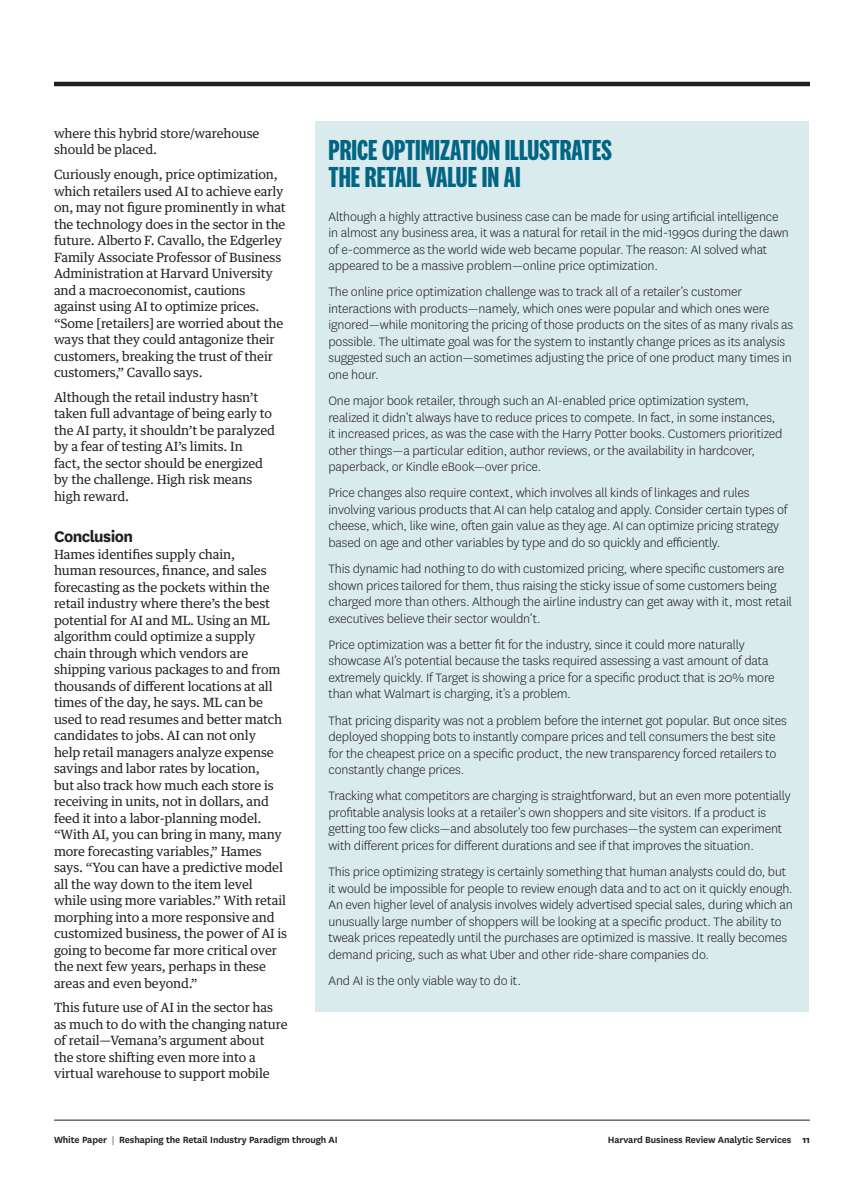
<style>
.page{position:relative;width:864px;height:1188px;background:#fff}
.page>*{position:absolute;margin:0;border:0;box-sizing:border-box;transform-origin:0 0}
.t1{font:700 30px/27px "National 2 Compressed";color:#016584}
.t2{font:700 18px "National HBR";letter-spacing:-.03em;color:#231f20}
.t3{font:300 14.25px/16.5px "National HBR";letter-spacing:-.01em;color:#231f20}
.t4{font:12.75px/16.5px "Guardian Text Egyp HBR";letter-spacing:-.01em;color:#231f20}
.t5{font:600 10.5px "National HBR";letter-spacing:-.01em;color:#231f20}
.s1{font-weight:300}
.s2{font-weight:800}
</style>
<div class="page">
<hr style="left:54px;top:82px;width:756px;height:4px;background:#231f20">
<hr style="left:54px;top:1120px;width:756px;height:1px;background:#231f20">
<div style="left:315px;top:122px;width:493px;height:890px;background:#daebed"></div>
<p class="t4" style="left:54px;top:124px;width:207px">where this hybrid store/warehouse should be placed.</p>
<p class="t4" style="left:54px;top:165px;width:233px">Curiously enough, price optimization, which retailers used AI to achieve early on, may not figure prominently in what the technology does in the sector in the future. Alberto F. Cavallo, the Edgerley Family Associate Professor of Business Administration at Harvard University and a macroeconomist, cautions against using AI to optimize prices. “Some [retailers] are worried about the ways that they could antagonize their customers, breaking the trust of their customers,” Cavallo says.</p>
<p class="t4" style="left:54px;top:388px;width:223px">Although the retail industry hasn’t taken full advantage of being early to the AI party, it shouldn’t be paralyzed by a fear of testing AI’s limits. In<br>fact, the sector should be energized by the challenge. High risk means high reward.</p>
<p class="t2" style="left:54px;top:524px;width:81px">Conclusion</p>
<p class="t4" style="left:54px;top:545px;width:235px">Hames identifies supply chain,<br>human resources, finance, and sales forecasting as the pockets within the retail industry where there’s the best potential for AI and ML. Using an ML algorithm could optimize a supply chain through which vendors are shipping various packages to and from thousands of different locations at all times of the day, he says. ML can be used to read resumes and better match candidates to jobs. AI can not only<br>help retail managers analyze expense savings and labor rates by location,<br>but also track how much each store is receiving in units, not in dollars, and feed it into a labor-planning model. “With AI, you can bring in many, many more forecasting variables,” Hames says. “You can have a predictive model all the way down to the item level while using more variables.” With retail morphing into a more responsive and customized business, the power of AI is going to become far more critical over the next few years, perhaps in these areas and even beyond.”</p>
<p class="t4" style="left:54px;top:998px;width:235px">This future use of AI in the sector has as much to do with the changing nature of retail—Vemana’s argument about<br>the store shifting even more into a virtual warehouse to support mobile</p>
<h1 class="t1" style="left:328px;top:137px;width:285px">PRICE OPTIMIZATION ILLUSTRATES<br>THE RETAIL VALUE IN AI</h1>
<p class="t3" style="left:328px;top:208px;width:462px">Although a highly attractive business case can be made for using artificial intelligence in almost any business area, it was a natural for retail in the mid-1990s during the dawn of e-commerce as the world wide web became popular. The reason: AI solved what appeared to be a massive problem—online price optimization.</p>
<p class="t3" style="left:328px;top:283px;width:466px">The online price optimization challenge was to track all of a retailer’s customer interactions with products—namely, which ones were popular and which ones were ignored—while monitoring the pricing of those products on the sites of as many rivals as possible. The ultimate goal was for the system to instantly change prices as its analysis suggested such an action—sometimes adjusting the price of one product many times in one hour.</p>
<p class="t3" style="left:328px;top:392px;width:455px">One major book retailer, through such an AI-enabled price optimization system, realized it didn’t always have to reduce prices to compete. In fact, in some instances, it increased prices, as was the case with the Harry Potter books. Customers prioritized other things—a particular edition, author reviews, or the availability in hardcover, paperback, or Kindle eBook—over price.</p>
<p class="t3" style="left:328px;top:484px;width:461px">Price changes also require context, which involves all kinds of linkages and rules involving various products that AI can help catalog and apply. Consider certain types of cheese, which, like wine, often gain value as they age. AI can optimize pricing strategy based on age and other variables by type and do so quickly and efficiently.</p>
<p class="t3" style="left:328px;top:560px;width:465px">This dynamic had nothing to do with customized pricing, where specific customers are shown prices tailored for them, thus raising the sticky issue of some customers being charged more than others. Although the airline industry can get away with it, most retail executives believe their sector wouldn’t.</p>
<p class="t3" style="left:328px;top:636px;width:448px">Price optimization was a better fit for the industry, since it could more naturally showcase AI’s potential because the tasks required assessing a vast amount of data extremely quickly. If Target is showing a price for a specific product that is 20% more than what Walmart is charging, it’s a problem.</p>
<p class="t3" style="left:328px;top:712px;width:460px">That pricing disparity was not a problem before the internet got popular. But once sites deployed shopping bots to instantly compare prices and tell consumers the best site for the cheapest price on a specific product, the new transparency forced retailers to constantly change prices.</p>
<p class="t3" style="left:328px;top:787px;width:464px">Tracking what competitors are charging is straightforward, but an even more potentially profitable analysis looks at a retailer’s own shoppers and site visitors. If a product is getting too few clicks—and absolutely too few purchases—the system can experiment with different prices for different durations and see if that improves the situation.</p>
<p class="t3" style="left:328px;top:863px;width:466px">This price optimizing strategy is certainly something that human analysts could do, but it would be impossible for people to review enough data and to act on it quickly enough.<br>An even higher level of analysis involves widely advertised special sales, during which an unusually large number of shoppers will be looking at a specific product. The ability to tweak prices repeatedly until the purchases are optimized is massive. It really becomes demand pricing, such as what Uber and other ride-share companies do.</p>
<p class="t3" style="left:328px;top:972px;width:194px">And AI is the only viable way to do it.</p>
<p class="t5" style="left:54px;top:1132px;width:285px">White Paper <span class="s1">|</span> Reshaping the Retail Industry Paradigm through AI</p>
<p class="t5" style="left:608px;top:1133px;width:204px">Harvard Business Review Analytic Services <span class="s2">11</span></p>
</div>
